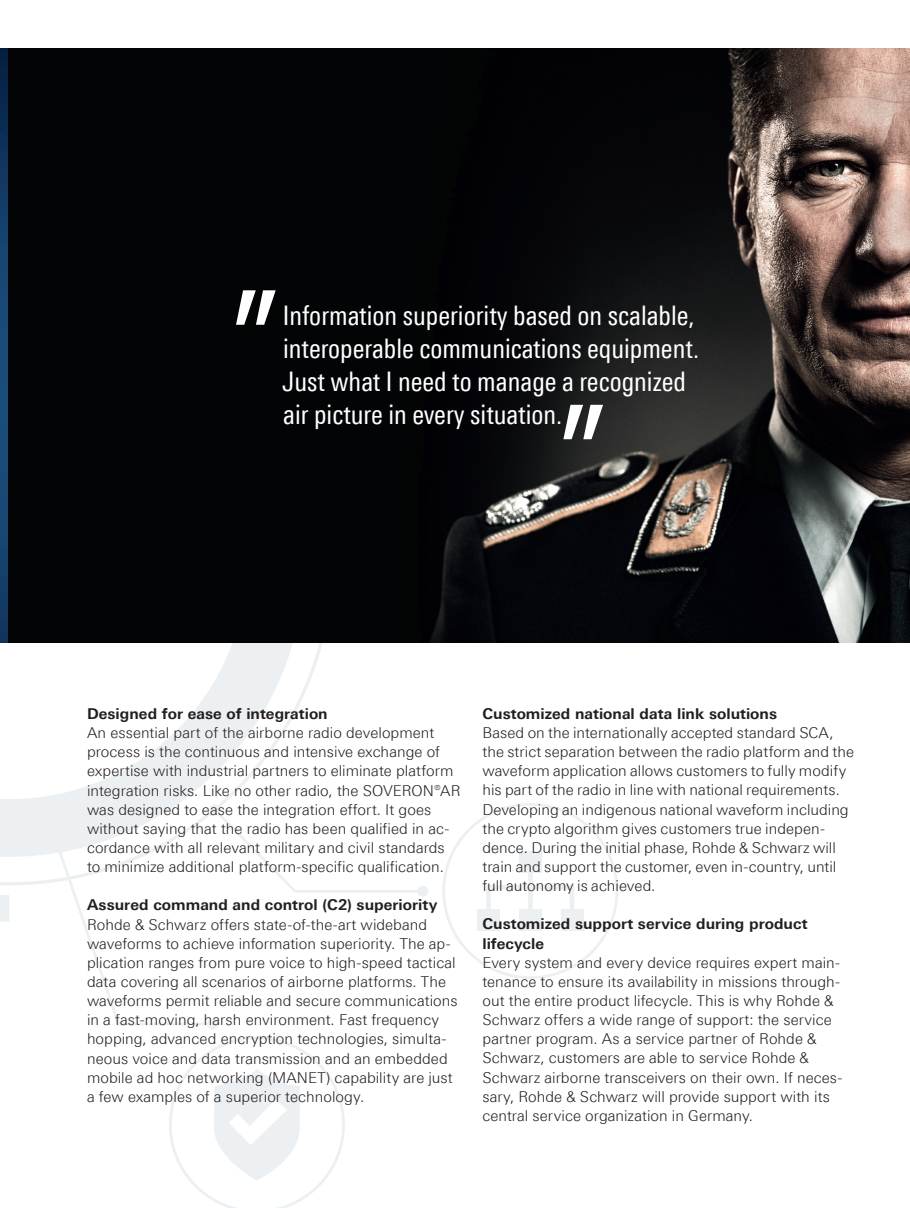
<style>
.page{position:relative;width:910px;height:1208px;background:#fff}
.page>*{position:absolute;margin:0;border:0;box-sizing:border-box;transform-origin:0 0}
.t1{font:27px/33px "Linotype Univers 420 Cn";color:#fff}
.t2{font:300 15px/19.2px "Linotype Univers 330";color:#231f20}
.t3{font:700 15px/19.2px "Linotype Univers 630";letter-spacing:.005em;color:#231f20}
</style>
<div class="page">
<svg style="left:0;top:882px;width:9px;height:39px"></svg>
<svg style="left:0;top:642px;width:304px;height:215px"></svg>
<div style="left:45px;top:819px;width:11px;height:11px;background:#edf0f2;border-radius:50%"></div>
<svg style="left:47px;top:792px;width:571px;height:416px"></svg>
<img style="left:0;top:49px;width:910px;height:593px">
<svg style="left:236px;top:290px;width:40px;height:35px"></svg>
<svg style="left:563px;top:405px;width:40px;height:34px"></svg>
<h1 class="t1" style="left:282px;top:299px;width:419px">Information superiority based on scalable, interoperable communications equipment.<br>Just what I need to manage a recognized air picture in every situation.</h1>
<p class="t3" style="left:87px;top:704px;width:242px">Designed for ease of integration</p>
<p class="t2" style="left:87px;top:723px;width:375px">An essential part of the airborne radio development process is the continuous and intensive exchange of expertise with industrial partners to eliminate platform integration risks. Like no other radio, the SOVERON®AR was designed to ease the integration effort. It goes without saying that the radio has been qualified in ac&shy;cordance with all relevant military and civil standards to minimize additional platform-specific qualification.</p>
<p class="t3" style="left:87px;top:895px;width:352px">Assured command and control (C2) superiority</p>
<p class="t2" style="left:87px;top:914px;width:372px">Rohde &amp; Schwarz offers state-of-the-art wideband waveforms to achieve information superiority. The ap&shy;plication ranges from pure voice to high-speed tactical data covering all scenarios of airborne platforms. The waveforms permit reliable and secure communications in a fast-moving, harsh environment. Fast frequency hopping, advanced encryption technologies, simulta&shy;neous voice and data transmission and an embedded mobile ad hoc networking (MANET) capability are just a few examples of a superior technology.</p>
<p class="t3" style="left:482px;top:704px;width:296px">Customized national data link solutions</p>
<p class="t2" style="left:482px;top:723px;width:373px">Based on the internationally accepted standard SCA, the strict separation between the radio platform and the waveform application allows customers to fully modify his part of the radio in line with national requirements.<br>Developing an indigenous national waveform including the crypto algorithm gives customers true indepen&shy;dence. During the initial phase, Rohde &amp; Schwarz will train and support the customer, even in-country, until full autonomy is achieved.</p>
<p class="t3" style="left:482px;top:914px;width:327px">Customized support service during product lifecycle</p>
<p class="t2" style="left:482px;top:952px;width:361px">Every system and every device requires expert main&shy;tenance to ensure its availability in missions through&shy;out the entire product lifecycle. This is why Rohde &amp; Schwarz offers a wide range of support: the service partner program. As a service partner of Rohde &amp; Schwarz, customers are able to service Rohde &amp; Schwarz airborne transceivers on their own. If neces&shy;sary, Rohde &amp; Schwarz will provide support with its central service organization in Germany.</p>
</div>
